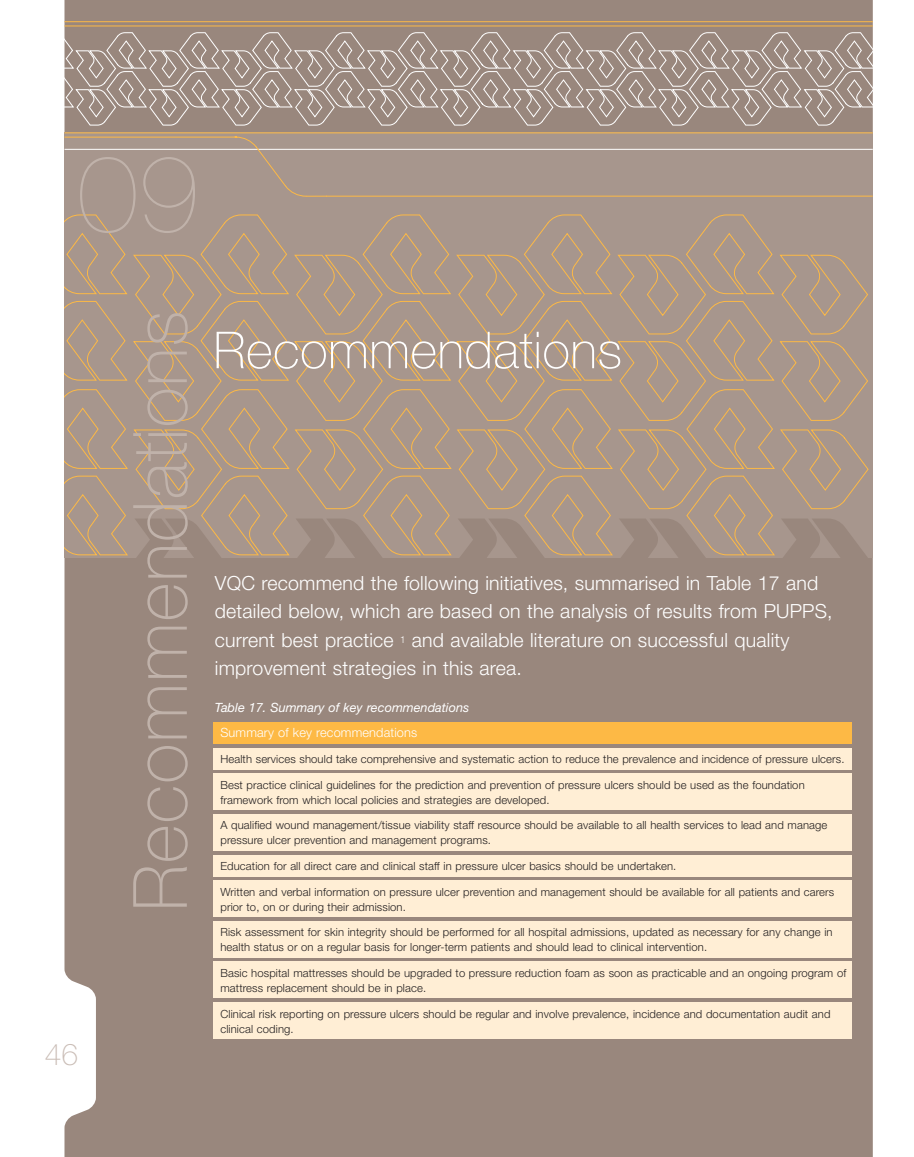
<style>
.page{position:relative;width:914px;height:1157px;background:#fff}
.page>*{position:absolute;margin:0;border:0;box-sizing:border-box;transform-origin:0 0}
.t1{font:200 108px "Helvetica Neue";color:#c0b2aa}
.t2{font:100 75px "Helvetica Neue";letter-spacing:.01em;color:#c0b2aa}
.t3{font:100 51px "Helvetica Neue";letter-spacing:.01em;color:#fff}
.t4{font:100 30px "Helvetica Neue";color:#cabdb6}
.t5{font:300 19.5px/28.5px "Helvetica Neue";letter-spacing:.01em;color:#fff}
.t6{font:italic 12.75px "Helvetica Neue";color:#fff}
.t7{font:300 12.75px "Helvetica Neue";letter-spacing:.01em;color:#fff}
.t8{font:300 11.25px/15px "Helvetica Neue";letter-spacing:.01em;color:#231f20}
</style>
<div class="page">
<div style="left:64px;top:0;width:808px;height:1156px;background:#99877d"></div>
<div style="left:64px;top:132px;width:808px;height:425px;background:#a7968d"></div>
<svg style="left:64px;top:136px;width:809px;height:61px"></svg>
<hr style="left:64px;top:133px;width:808px;height:1px;background:#fdb945">
<hr style="left:64px;top:26px;width:808px;height:1px;background:#fdb945">
<hr style="left:64px;top:21px;width:808px;height:1px;background:#fdb945">
<svg style="left:64px;top:33px;width:808px;height:94px;background:#a4948b"></svg>
<svg style="left:106px;top:30px;width:738px;height:97px;background:#a3938a"></svg>
<svg style="left:383px;top:214px;width:323px;height:40px"></svg>
<svg style="left:64px;top:214px;width:319px;height:167px"></svg>
<svg style="left:132px;top:254px;width:736px;height:256px"></svg>
<svg style="left:782px;top:519px;width:85px;height:38px"></svg>
<svg style="left:64px;top:387px;width:711px;height:170px"></svg>
<div style="left:213px;top:722px;width:638px;height:22px;background:#fdb945"></div>
<div style="left:213px;top:748px;width:638px;height:21px;background:#ffeed5"></div>
<div style="left:213px;top:773px;width:638px;height:37px;background:#ffeed5"></div>
<div style="left:213px;top:814px;width:638px;height:36px;background:#ffeed5"></div>
<div style="left:213px;top:855px;width:638px;height:21px;background:#ffeed5"></div>
<div style="left:213px;top:880px;width:638px;height:36px;background:#ffeed5"></div>
<div style="left:213px;top:921px;width:638px;height:36px;background:#ffeed5"></div>
<div style="left:213px;top:961px;width:638px;height:37px;background:#ffeed5"></div>
<div style="left:213px;top:1002px;width:638px;height:36px;background:#ffeed5"></div>
<h1 class="t1" style="left:78px;top:155px;width:123px">09</h1>
<h3 class="t4" style="left:45px;top:1043px;width:35px">46</h3>
<h2 class="t2" style="left:133px;top:911px;width:602px;rotate:-90deg">Recommendations</h2>
<h3 class="t3" style="left:213px;top:332px;width:410px">Recommendations</h3>
<p class="t5" style="left:215px;top:570px;width:619px">VQC recommend the following initiatives, summarised in Table 17 and detailed below, which are based on the analysis of results from PUPPS, current best practice <sup>1</sup> and available literature on successful quality improvement strategies in this area.</p>
<p class="t6" style="left:215px;top:703px;width:256px">Table 17. Summary of key recommendations</p>
<p class="t7" style="left:220px;top:728px;width:198px">Summary of key recommendations</p>
<p class="t8" style="left:220px;top:752px;width:625px">Health services should take comprehensive and systematic action to reduce the prevalence and incidence of pressure ulcers.</p>
<p class="t8" style="left:220px;top:778px;width:585px">Best practice clinical guidelines for the prediction and prevention of pressure ulcers should be used as the foundation framework from which local policies and strategies are developed.</p>
<p class="t8" style="left:220px;top:819px;width:608px">A qualified wound management/tissue viability staff resource should be available to all health services to lead and manage pressure ulcer prevention and management programs.</p>
<p class="t8" style="left:220px;top:859px;width:457px">Education for all direct care and clinical staff in pressure ulcer basics should be undertaken.</p>
<p class="t8" style="left:220px;top:885px;width:615px">Written and verbal information on pressure ulcer prevention and management should be available for all patients and carers prior to, on or during their admission.</p>
<p class="t8" style="left:220px;top:925px;width:613px">Risk assessment for skin integrity should be performed for all hospital admissions, updated as necessary for any change in health status or on a regular basis for longer-term patients and should lead to clinical intervention.</p>
<p class="t8" style="left:220px;top:966px;width:627px">Basic hospital mattresses should be upgraded to pressure reduction foam as soon as practicable and an ongoing program of mattress replacement should be in place.</p>
<p class="t8" style="left:220px;top:1007px;width:611px">Clinical risk reporting on pressure ulcers should be regular and involve prevalence, incidence and documentation audit and clinical coding.</p>
</div>
